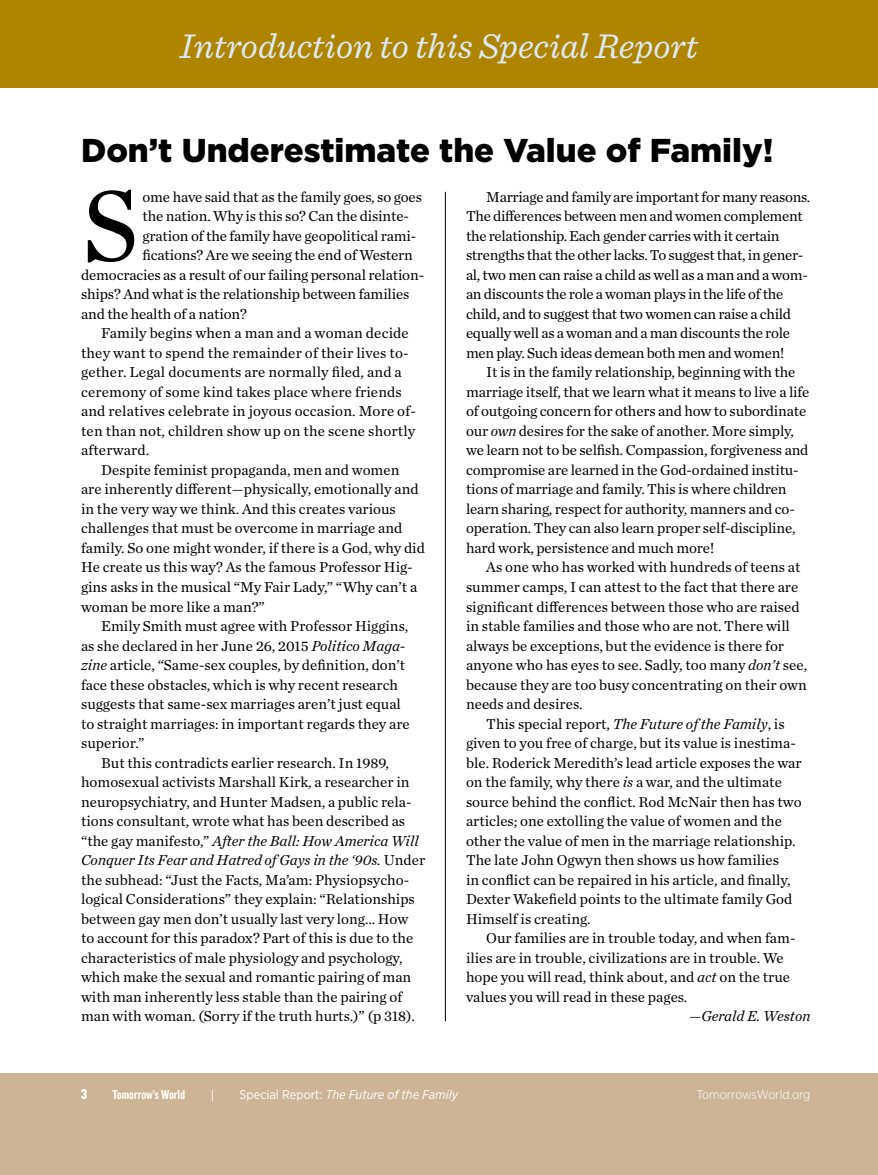
<style>
.page{position:relative;width:878px;height:1175px;background:#fff}
.page>*{position:absolute;margin:0;border:0;box-sizing:border-box;transform-origin:0 0}
.t1{font:103.95px "Chronicle Text G1";color:#000}
.t2{font:italic 36px "Sentinel";color:#dde8f3}
.t3{font:900 33px "Gotham";color:#000}
.t4{font:15px/19.5px "Chronicle Text G1";color:#000}
.t5{font:15px/19.5px "Chronicle Text G1";letter-spacing:-.02em;color:#000}
.t6{font:italic 15px "Chronicle Text G1";color:#000}
.t7{font:15px "Knockout 69 Full Liteweight";color:#fff}
.t8{font:13.5px "Knockout 49 Liteweight";color:#fff}
.t9{font:italic 12.75px "Gotham Narrow";color:#fff}
.t10{font:300 12.75px "Gotham Narrow";color:#fff}
.t11{font:12.75px "Whitney";color:#fff}
.s1{font-style:italic}
.s2{font-style:normal}
</style>
<div class="page">
<div style="left:0;top:1073px;width:878px;height:101px;background:#cbb594"></div>
<div style="left:0;top:0;width:878px;height:88px;background:#af8400"></div>
<hr style="left:445px;top:192px;width:1px;height:829px;background:#000">
<h2 class="t2" style="left:180px;top:19px;width:520px">Introduction to this Special Report</h2>
<h3 class="t3" style="left:81px;top:128px;width:694px">Don’t Underestimate the Value of Family!</h3>
<h1 class="t1" style="left:83px;top:147px;width:57px">S</h1>
<p class="t4" style="left:142px;top:186px;width:281px">ome have said that as the family goes, so goes</p>
<p class="t4" style="left:142px;top:206px;width:268px">the nation. Why is this so? Can the disinte-</p>
<p class="t4" style="left:142px;top:225px;width:275px">gration of the family have geopolitical rami-</p>
<p class="t4" style="left:142px;top:245px;width:272px">fications? Are we seeing the end of Western</p>
<p class="t4" style="left:81px;top:264px;width:344px">democracies as a result of our failing personal relation-</p>
<p class="t4" style="left:81px;top:284px;width:330px">ships? And what is the relationship between families</p>
<p class="t4" style="left:81px;top:303px;width:167px">and the health of a nation?</p>
<p class="t4" style="left:101px;top:323px;width:309px">Family begins when a man and a woman decide</p>
<p class="t4" style="left:81px;top:342px;width:329px">they want to spend the remainder of their lives to-</p>
<p class="t4" style="left:81px;top:362px;width:322px">gether. Legal documents are normally filed, and a</p>
<p class="t4" style="left:81px;top:381px;width:322px">ceremony of some kind takes place where friends</p>
<p class="t4" style="left:81px;top:401px;width:336px">and relatives celebrate in joyous occasion. More of-</p>
<p class="t4" style="left:81px;top:420px;width:336px">ten than not, children show up on the scene shortly</p>
<p class="t4" style="left:81px;top:440px;width:70px">afterward.</p>
<p class="t4" style="left:101px;top:459px;width:299px">Despite feminist propaganda, men and women</p>
<p class="t4" style="left:81px;top:479px;width:339px">are inherently different—physically, emotionally and</p>
<p class="t4" style="left:81px;top:498px;width:316px">in the very way we think. And this creates various</p>
<p class="t4" style="left:81px;top:518px;width:323px">challenges that must be overcome in marriage and</p>
<p class="t4" style="left:81px;top:537px;width:345px">family. So one might wonder, if there is a God, why did</p>
<p class="t4" style="left:81px;top:557px;width:333px">He create us this way? As the famous Professor Hig-</p>
<p class="t4" style="left:81px;top:576px;width:338px">gins asks in the musical “My Fair Lady,” “Why can’t a</p>
<p class="t4" style="left:81px;top:596px;width:185px">woman be more like a man?”</p>
<p class="t4" style="left:101px;top:615px;width:308px">Emily Smith must agree with Professor Higgins,</p>
<p class="t4" style="left:81px;top:635px;width:325px">as she declared in her June 26, 2015 <span class="s1">Politico Maga-</span></p>
<p class="t4" style="left:81px;top:654px;width:326px"><span class="s1">zine</span> article, “Same-sex couples, by definition, don’t</p>
<p class="t4" style="left:81px;top:674px;width:318px">face these obstacles, which is why recent research</p>
<p class="t4" style="left:81px;top:693px;width:321px">suggests that same-sex marriages aren’t just equal</p>
<p class="t4" style="left:81px;top:713px;width:330px">to straight marriages: in important regards they are</p>
<p class="t4" style="left:81px;top:732px;width:65px">superior.”</p>
<p class="t4" style="left:101px;top:752px;width:289px">But this contradicts earlier research. In 1989,</p>
<p class="t4" style="left:81px;top:771px;width:330px">homosexual activists Marshall Kirk, a researcher in</p>
<p class="t4" style="left:81px;top:791px;width:332px">neuropsychiatry, and Hunter Madsen, a public rela-</p>
<p class="t4" style="left:81px;top:810px;width:325px">tions consultant, wrote what has been described as</p>
<p class="t6" style="left:81px;top:829px;width:339px"><span class="s2">“the gay manifesto,”</span> After the Ball: How America Will</p>
<p class="t6" style="left:81px;top:848px;width:345px">Conquer Its Fear and Hatred of Gays in the ‘90s. <span class="s2">Under</span></p>
<p class="t4" style="left:81px;top:869px;width:329px">the subhead: “Just the Facts, Ma’am: Physiopsycho-</p>
<p class="t4" style="left:81px;top:888px;width:335px">logical Considerations” they explain: “Relationships</p>
<p class="t4" style="left:81px;top:908px;width:329px">between gay men don’t usually last very long… How</p>
<p class="t4" style="left:81px;top:927px;width:334px">to account for this paradox? Part of this is due to the</p>
<p class="t4" style="left:81px;top:947px;width:323px">characteristics of male physiology and psychology,</p>
<p class="t4" style="left:81px;top:966px;width:332px">which make the sexual and romantic pairing of man</p>
<p class="t4" style="left:81px;top:986px;width:323px">with man inherently less stable than the pairing of</p>
<p class="t4" style="left:81px;top:1005px;width:335px">man with woman. (Sorry if the truth hurts.)” (p 318).</p>
<p class="t5" style="left:466px;top:186px;width:346px;text-indent:20px">Marriage and family are important for many reasons.<br>The differences between men and women complement the relationship. Each gender carries with it certain strengths that the other lacks. To suggest that, in gener&shy;al, two men can raise a child as well as a man and a wom&shy;an discounts the role a woman plays in the life of the child, and to suggest that two women can raise a child equally well as a woman and a man discounts the role men play. Such ideas demean both men and women!</p>
<p class="t4" style="left:466px;top:362px;width:345px;text-indent:20px">It is in the family relationship, beginning with the marriage itself, that we learn what it means to live a life of outgoing concern for others and how to subordinate our <span class="s1">own</span> desires for the sake of another. More simply, we learn not to be selfish. Compassion, forgiveness and compromise are learned in the God-ordained institu&shy;tions of marriage and family. This is where children learn sharing, respect for authority, manners and co&shy;operation. They can also learn proper self-discipline, hard work, persistence and much more!</p>
<p class="t4" style="left:466px;top:557px;width:342px;text-indent:20px">As one who has worked with hundreds of teens at summer camps, I can attest to the fact that there are significant differences between those who are raised in stable families and those who are not. There will always be exceptions, but the evidence is there for anyone who has eyes to see. Sadly, too many <span class="s1">don’t</span> see, because they are too busy concentrating on their own needs and desires.</p>
<p class="t4" style="left:466px;top:713px;width:337px;text-indent:20px">This special report, <span class="s1">The Future of the Family</span>, is given to you free of charge, but its value is inestima&shy;ble. Roderick Meredith’s lead article exposes the war on the family, why there <span class="s1">is</span> a war, and the ultimate source behind the conflict. Rod McNair then has two articles; one extolling the value of women and the other the value of men in the marriage relationship.<br>The late John Ogwyn then shows us how families<br>in conflict can be repaired in his article, and finally, Dexter Wakefield points to the ultimate family God Himself is creating.</p>
<p class="t4" style="left:486px;top:927px;width:311px">Our families are in trouble today, and when fam-</p>
<p class="t4" style="left:466px;top:947px;width:319px">ilies are in trouble, civilizations are in trouble. We</p>
<p class="t4" style="left:466px;top:966px;width:325px">hope you will read, think about, and <span class="s1">act</span> on the true</p>
<p class="t4" style="left:466px;top:986px;width:223px">values you will read in these pages.</p>
<p class="t6" style="left:689px;top:1004px;width:122px"><span class="s2">—</span>Gerald E. Weston</p>
<p class="t7" style="left:81px;top:1084px;width:7px">3</p>
<p class="t8" style="left:112px;top:1086px;width:74px">Tomorrow’s World</p>
<p class="t11" style="left:211px;top:1086px;width:5px">|</p>
<p class="t9" style="left:239px;top:1086px;width:220px"><span class="s2">Special Report:</span> The Future of the Family</p>
<p class="t10" style="left:696px;top:1086px;width:115px">TomorrowsWorld.org</p>
</div>
